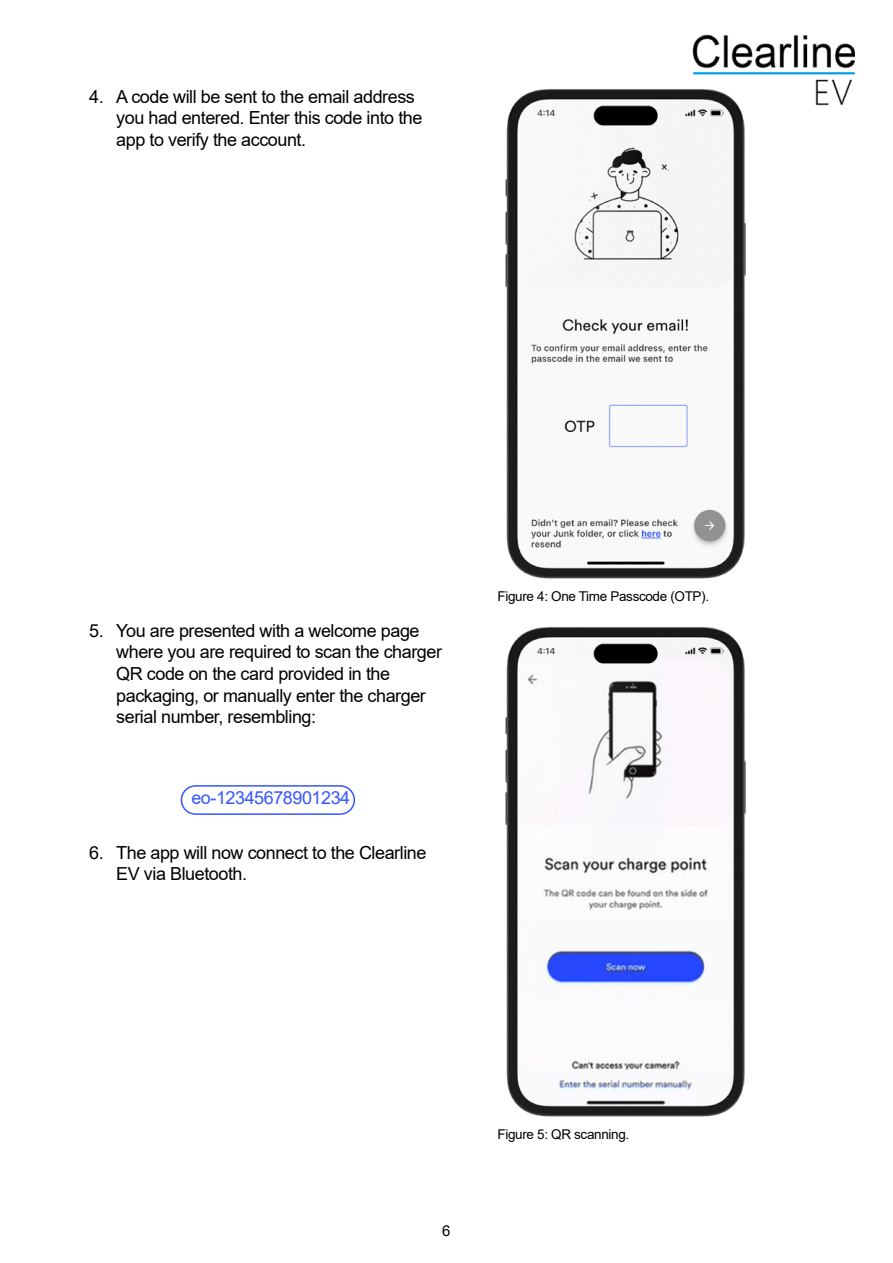
<style>
.page{position:relative;width:893px;height:1263px;background:#fff}
.page>*{position:absolute;margin:0;border:0;box-sizing:border-box;transform-origin:0 0}
.t1{font:18px/21.6px "Arial";letter-spacing:-.025em;color:#000}
.t2{font:18px "Arial";letter-spacing:-.025em;color:#3856ff}
.t3{font:15px "Arial";color:#000}
.t4{font:13.5px "Arial";letter-spacing:-.025em;color:#000}
</style>
<div class="page">
<img style="left:692px;top:34px;width:163px;height:72px">
<img style="left:505px;top:82px;width:248px;height:497px">
<img style="left:505px;top:627px;width:241px;height:490px">
<div style="left:181px;top:785px;width:174px;height:30px;border:2px solid #3856ff;border-radius:14px"></div>
<p class="t1" style="left:116px;top:85px;width:308px;text-indent:-27px">4. A code will be sent to the email address you had entered. Enter this code into the app to verify the account.</p>
<p class="t1" style="left:116px;top:619px;width:327px;text-indent:-27px">5. You are presented with a welcome page where you are required to scan the charger QR code on the card provided in the packaging, or manually enter the charger serial number, resembling:</p>
<p class="t2" style="left:191px;top:785px;width:160px">eo-12345678901234</p>
<p class="t1" style="left:116px;top:841px;width:312px;text-indent:-27px">6. The app will now connect to the Clearline<br>EV via Bluetooth.</p>
<p class="t4" style="left:497px;top:587px;width:213px">Figure 4: One Time Passcode (OTP).</p>
<p class="t3" style="left:442px;top:1221px;width:10px">6</p>
<p class="t4" style="left:497px;top:1125px;width:133px">Figure 5: QR scanning.</p>
</div>
